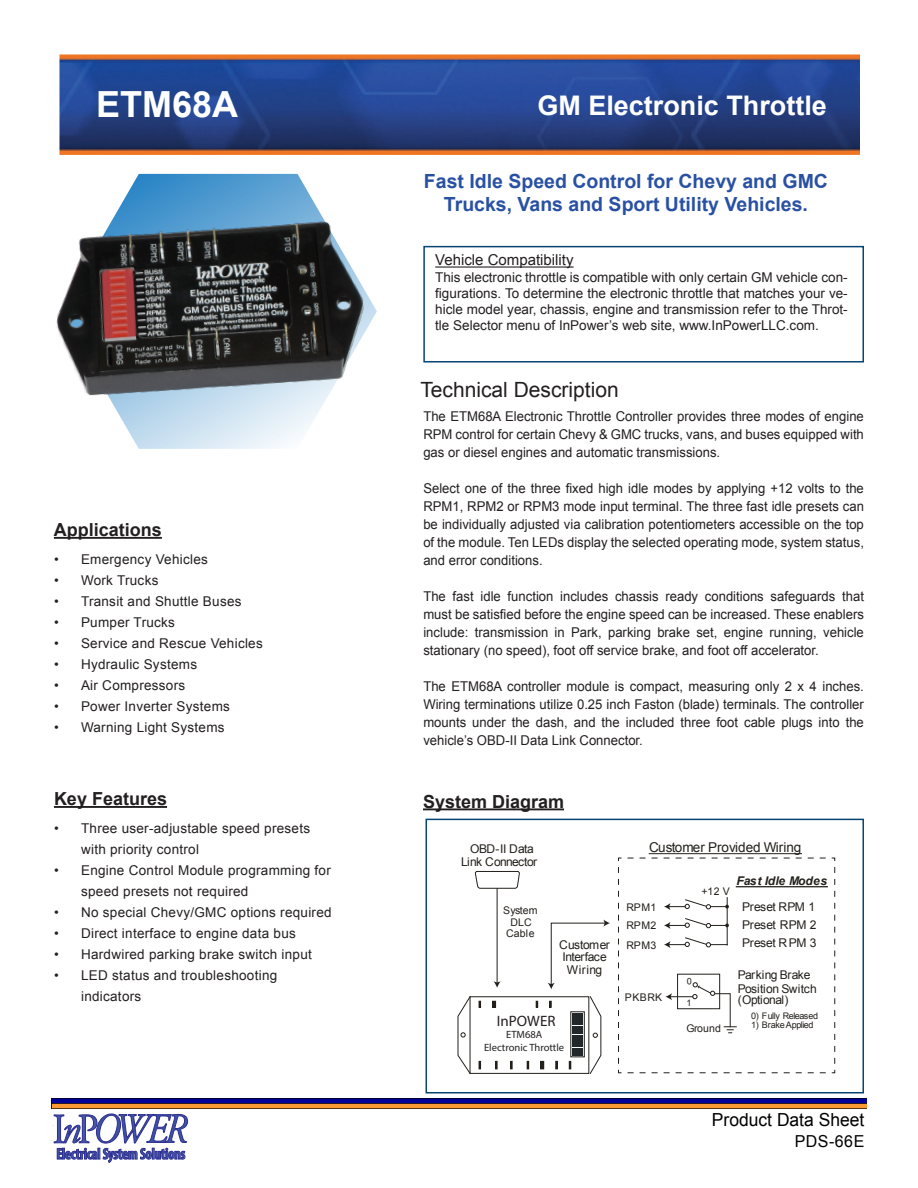
<style>
.page{position:relative;width:918px;height:1188px;background:#fff}
.page>*{position:absolute;margin:0;border:0;box-sizing:border-box;transform-origin:0 0}
.t1{font:700 36px "Arial";color:#fff}
.t2{font:700 27px "Arial";color:#fff}
.t3{font:21px "Arial";color:#231f20}
.t4{font:700 19.5px/23.4px "Arial";color:#2951a3;text-align:center}
.t5{font:700 18px "Arial";color:#231f20}
.t6{font:18px "Arial";color:#000}
.t7{font:16.5px "Arial";letter-spacing:.03em;color:#000}
.t8{font:700 condensed 15.75px "Myriad Pro";letter-spacing:-.015em;color:#3d53a3;scale:.91 1}
.t9{font:15px "Arial";color:#231f20}
.t10{font:15px "Myriad Pro";color:#231f20}
.t11{font:13.5px/18px "Arial";letter-spacing:.02em;color:#231f20;text-align:justify}
.t12{font:13.5px "Arial";color:#23201b}
.t13{font:12px/12.8px "Arial";letter-spacing:-.025em;color:#23201b;text-align:center}
.t14{font:italic 700 12px/25.7px "Arial";letter-spacing:.015em;color:#23201b;text-align:center}
.t15{font:12px "Arial";letter-spacing:-.055em;color:#23201b}
.t16{font:10.5px/12px "Arial";letter-spacing:.015em;color:#23201b;text-align:center}
.t17{font:10.5px/12.6px "Myriad Pro";color:#231f20;text-align:center}
.t18{font:9px "Arial";letter-spacing:-.055em;color:#23201b}
.s1{font-weight:400;font-style:normal}
</style>
<div class="page">
<svg style="left:120px;top:174px;width:196px;height:275px"></svg>
<img style="left:59px;top:54px;width:801px;height:101px">
<hr style="left:54px;top:537px;width:108px;height:2px;background:#231f20">
<hr style="left:423px;top:808px;width:141px;height:2px;background:#231f20">
<div style="left:426px;top:819px;width:438px;height:275px;border:2px solid #064573"></div>
<hr style="left:435px;top:266px;width:139px;height:2px;background:#231f20">
<div style="left:423px;top:246px;width:441px;height:117px;border:2px solid #064573"></div>
<hr style="left:54px;top:806px;width:113px;height:2px;background:#231f20">
<img style="left:56px;top:202px;width:321px;height:214px">
<div style="left:470px;top:996px;width:119px;height:78px;border:1px solid #23201b"></div>
<svg style="left:479px;top:1061px;width:2px;height:8px"></svg>
<svg style="left:479px;top:1001px;width:2px;height:6px"></svg>
<svg style="left:493px;top:1001px;width:3px;height:6px"></svg>
<hr style="left:497px;top:889px;width:1px;height:94px;background:#23201b">
<svg style="left:494px;top:981px;width:7px;height:7px"></svg>
<svg style="left:527px;top:1061px;width:2px;height:8px"></svg>
<svg style="left:536px;top:1001px;width:2px;height:6px"></svg>
<svg style="left:541px;top:1061px;width:3px;height:8px"></svg>
<svg style="left:548px;top:920px;width:62px;height:69px"></svg>
<div style="left:570px;top:1011px;width:15px;height:46px;border:1px solid #23201b"></div>
<svg style="left:569px;top:1061px;width:2px;height:8px"></svg>
<hr style="left:649px;top:853px;width:153px;height:1px;background:#23201b">
<svg style="left:474px;top:871px;width:46px;height:18px"></svg>
<svg style="left:589px;top:996px;width:13px;height:78px"></svg>
<svg style="left:457px;top:996px;width:14px;height:78px"></svg>
<svg style="left:618px;top:857px;width:218px;height:217px"></svg>
<svg style="left:572px;top:1013px;width:11px;height:42px"></svg>
<img style="left:52px;top:1098px;width:814px;height:11px">
<svg style="left:53px;top:1114px;width:135px;height:49px"></svg>
<p class="t1" style="left:96px;top:81px;width:144px">ETM68A</p>
<p class="t5" style="left:54px;top:518px;width:110px">Applications</p>
<p class="t11" style="left:54px;top:551px;width:155px">• Emergency Vehicles</p>
<p class="t11" style="left:54px;top:572px;width:106px">• Work Trucks</p>
<p class="t11" style="left:54px;top:593px;width:189px">• Transit and Shuttle Buses</p>
<p class="t11" style="left:54px;top:614px;width:123px">• Pumper Trucks</p>
<p class="t11" style="left:54px;top:635px;width:210px">• Service and Rescue Vehicles</p>
<p class="t11" style="left:54px;top:656px;width:145px">• Hydraulic Systems</p>
<p class="t11" style="left:54px;top:677px;width:133px">• Air Compressors</p>
<p class="t11" style="left:54px;top:698px;width:177px">• Power Inverter Systems</p>
<p class="t11" style="left:54px;top:719px;width:172px">• Warning Light Systems</p>
<p class="t5" style="left:54px;top:787px;width:115px">Key Features</p>
<p class="t11" style="left:81px;top:818px;width:231px;line-height:21px;text-indent:-27px">• Three user-adjustable speed presets with priority control</p>
<p class="t11" style="left:81px;top:860px;width:251px;line-height:21px;text-indent:-27px">• Engine Control Module programming for speed presets not required</p>
<p class="t11" style="left:54px;top:904px;width:279px">• No special Chevy/GMC options required</p>
<p class="t11" style="left:54px;top:925px;width:243px">• Direct interface to engine data bus</p>
<p class="t11" style="left:54px;top:946px;width:259px">• Hardwired parking brake switch input</p>
<p class="t11" style="left:81px;top:965px;width:198px;line-height:21px;text-indent:-27px">• LED status and troubleshooting indicators</p>
<p class="t8" style="left:56px;top:1144px;width:143px">Electrical System Solutions</p>
<p class="t2" style="left:537px;top:87px;width:291px">GM Electronic Throttle</p>
<p class="t4" style="left:424px;top:170px;width:406px">Fast Idle Speed Control for Chevy and GMC<br>Trucks, Vans and Sport Utility Vehicles.</p>
<p class="t9" style="left:435px;top:250px;width:140px">Vehicle Compatibility</p>
<p class="t11" style="left:435px;top:269px;width:414px;line-height:16.2px">This electronic throttle is compatible with only certain GM vehicle con&shy;figurations. To determine the electronic throttle that matches your ve&shy;hicle model year, chassis, engine and transmission refer to the Throt&shy;tle Selector menu of InPower’s web site, www.InPowerLLC.com.</p>
<p class="t3" style="left:420px;top:376px;width:200px">Technical Description</p>
<p class="t11" style="left:423px;top:408px;width:442px">The ETM68A Electronic Throttle Controller provides three modes of engine RPM control for certain Chevy &amp; GMC trucks, vans, and buses equipped with gas or diesel engines and automatic transmissions.</p>
<p class="t11" style="left:423px;top:480px;width:442px">Select one of the three fixed high idle modes by applying +12 volts to the RPM1, RPM2 or RPM3 mode input terminal. The three fast idle presets can be individually adjusted via calibration potentiometers accessible on the top of the module. Ten LEDs display the selected operating mode, system status, and error conditions.</p>
<p class="t11" style="left:423px;top:588px;width:442px">The fast idle function includes chassis ready conditions safeguards that must be satisfied before the engine speed can be increased. These enablers include: transmission in Park, parking brake set, engine running, vehicle stationary (no speed), foot off service brake, and foot off accelerator.</p>
<p class="t11" style="left:423px;top:678px;width:442px">The ETM68A controller module is compact, measuring only 2 x 4 inches.<br>Wiring terminations utilize 0.25 inch Faston (blade) terminals. The controller mounts under the dash, and the included three foot cable plugs into the vehicle’s OBD-II Data Link Connector.</p>
<p class="t5" style="left:423px;top:789px;width:143px">System Diagram</p>
<p class="t13" style="left:461px;top:842px;width:78px;line-height:13.5px">OBD-II Data<br>Link Connector</p>
<p class="t16" style="left:503px;top:905px;width:36px">System<br>DLC</p>
<p class="t16" style="left:506px;top:927px;width:30px">Cable</p>
<p class="t13" style="left:559px;top:938px;width:52px">Customer<br>Interface<br>Wiring</p>
<p class="t10" style="left:497px;top:1011px;width:60px">InPOWER</p>
<p class="t17" style="left:484px;top:1028px;width:82px">ETM68A<br>Electronic Throttle</p>
<p class="t12" style="left:649px;top:839px;width:154px">Customer Provided Wiring</p>
<p class="t16" style="left:626px;top:899px;width:31px;line-height:18px;text-align:left">RPM1<br>RPM2</p>
<p class="t16" style="left:626px;top:939px;width:31px">RPM3</p>
<p class="t16" style="left:625px;top:992px;width:39px">PKBRK</p>
<p class="t16" style="left:702px;top:885px;width:30px">+12 V</p>
<p class="t14" style="left:736px;top:869px;width:92px">Fast Idle Modes<br><span class="s1">Preset RPM 1</span></p>
<p class="t13" style="left:742px;top:916px;width:76px;line-height:18px;text-align:left">Preset RPM 2<br>Preset R PM 3</p>
<p class="t13" style="left:738px;top:967px;width:81px;line-height:14.5px;text-align:left">Parking Brake<br>Position Switch</p>
<p class="t15" style="left:738px;top:992px;width:52px">(Optional)</p>
<p class="t18" style="left:751px;top:1010px;width:68px">0) Fully Released</p>
<p class="t18" style="left:751px;top:1019px;width:64px">1) Brake Applied</p>
<p class="t18" style="left:692px;top:987px;width:7px;rotate:-180deg">0</p>
<p class="t18" style="left:687px;top:997px;width:7px">1</p>
<p class="t16" style="left:687px;top:1022px;width:36px">Ground</p>
<p class="t6" style="left:712px;top:1108px;width:154px">Product Data Sheet</p>
<p class="t7" style="left:795px;top:1130px;width:71px">PDS-66E</p>
</div>
